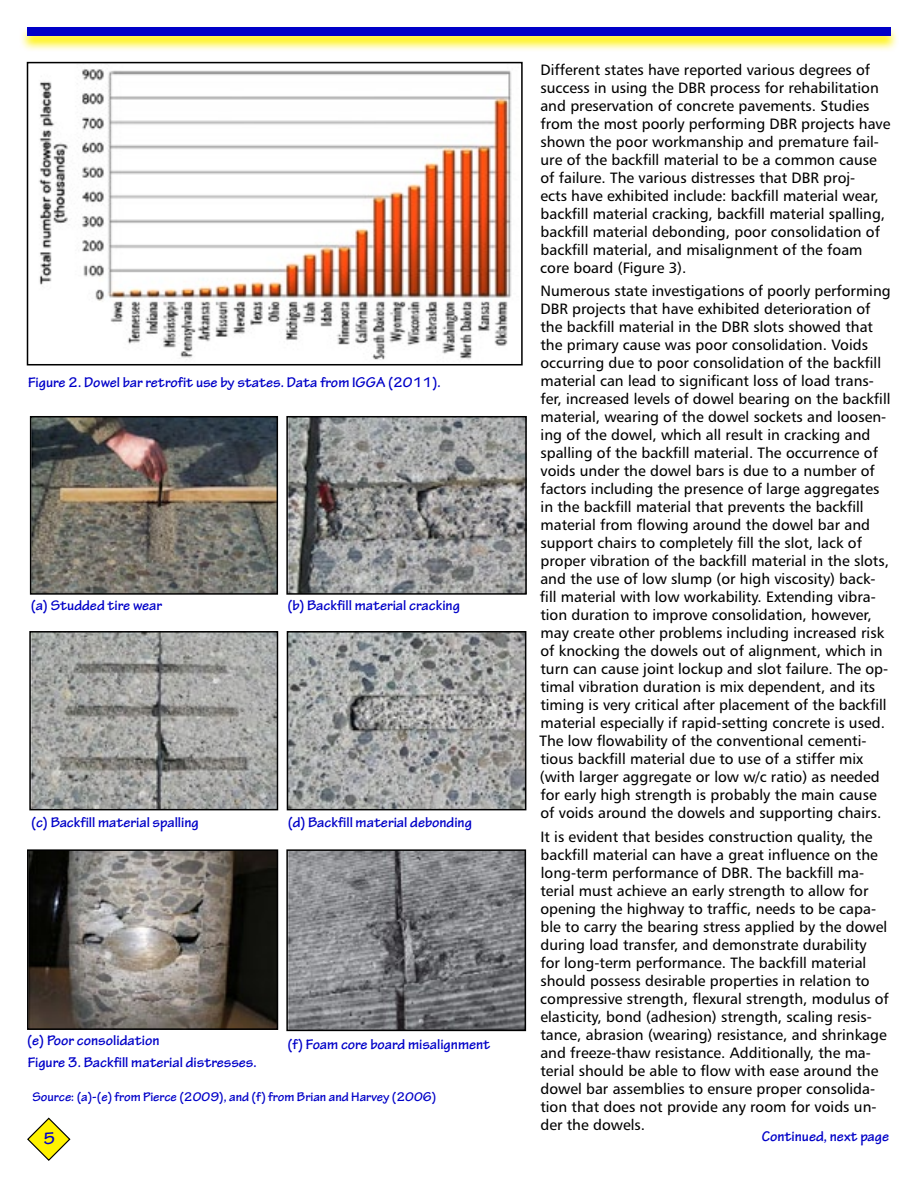
<style>
.page{position:relative;width:918px;height:1188px;background:#fff}
.page>*{position:absolute;margin:0;border:0;box-sizing:border-box;transform-origin:0 0}
.t1{font:700 18px "Tekton Pro";color:#0000c8}
.t2{font:15px/18px "Humanist 777 BT Roman B";color:#000}
.t3{font:700 15px "Tekton Pro";color:#0000c8}
.t4{font:700 13.5px "Tekton Pro";color:#0000c8}
</style>
<div class="page">
<svg style="left:21px;top:29px;width:876px;height:22px;background:#fff88a"></svg>
<div style="left:27px;top:27px;width:864px;height:9px;background:#0000c8"></div>
<svg style="left:27px;top:1117px;width:44px;height:44px"></svg>
<img style="left:39px;top:69px;width:473px;height:291px">
<div style="left:27px;top:62px;width:496px;height:304px;border:2px solid #000"></div>
<img style="left:289px;top:852px;width:234px;height:176px">
<div style="left:286px;top:849px;width:240px;height:182px;border:2px solid #000"></div>
<img style="left:30px;top:852px;width:245px;height:175px">
<div style="left:27px;top:849px;width:251px;height:181px;border:2px solid #000"></div>
<img style="left:33px;top:419px;width:242px;height:173px">
<div style="left:30px;top:416px;width:248px;height:179px;border:2px solid #000"></div>
<img style="left:289px;top:419px;width:235px;height:173px">
<div style="left:286px;top:416px;width:241px;height:179px;border:2px solid #000"></div>
<img style="left:290px;top:634px;width:233px;height:173px">
<div style="left:287px;top:631px;width:239px;height:179px;border:2px solid #000"></div>
<img style="left:32px;top:634px;width:243px;height:173px">
<div style="left:29px;top:631px;width:249px;height:179px;border:2px solid #000"></div>
<p class="t3" style="left:28px;top:373px;width:414px">Figure 2. Dowel bar retrofit use by states. Data from IGGA (2011).</p>
<p class="t3" style="left:31px;top:597px;width:133px">(a) Studded tire wear</p>
<p class="t3" style="left:287px;top:596px;width:174px">(b) Backfill material cracking</p>
<p class="t3" style="left:31px;top:814px;width:169px">(c) Backfill material spalling</p>
<p class="t3" style="left:288px;top:814px;width:186px">(d) Backfill material debonding</p>
<p class="t3" style="left:27px;top:1032px;width:134px">(e) Poor consolidation</p>
<p class="t3" style="left:287px;top:1035px;width:204px">(f) Foam core board misalignment</p>
<p class="t3" style="left:28px;top:1053px;width:230px">Figure 3. Backfill material distresses.</p>
<p class="t4" style="left:33px;top:1089px;width:405px">Source: (a)-(e) from Pierce (2009), and (f) from Brian and Harvey (2006)</p>
<p class="t1" style="left:43px;top:1127px;width:13px">5</p>
<p class="t2" style="left:540px;top:60px;width:352px">Different states have reported various degrees of success in using the DBR process for rehabilitation and preservation of concrete pavements. Studies from the most poorly performing DBR projects have shown the poor workmanship and premature fail&shy;ure of the backfill material to be a common cause of failure. The various distresses that DBR proj-<br>ects have exhibited include: backfill material wear, backfill material cracking, backfill material spalling, backfill material debonding, poor consolidation of backfill material, and misalignment of the foam core board (Figure 3).</p>
<p class="t2" style="left:539px;top:282px;width:353px">Numerous state investigations of poorly performing DBR projects that have exhibited deterioration of the backfill material in the DBR slots showed that the primary cause was poor consolidation. Voids occurring due to poor consolidation of the backfill material can lead to significant loss of load trans&shy;fer, increased levels of dowel bearing on the backfill material, wearing of the dowel sockets and loosen&shy;ing of the dowel, which all result in cracking and spalling of the backfill material. The occurrence of voids under the dowel bars is due to a number of factors including the presence of large aggregates in the backfill material that prevents the backfill material from flowing around the dowel bar and support chairs to completely fill the slot, lack of proper vibration of the backfill material in the slots, and the use of low slump (or high viscosity) back&shy;fill material with low workability. Extending vibra&shy;tion duration to improve consolidation, however, may create other problems including increased risk of knocking the dowels out of alignment, which in turn can cause joint lockup and slot failure. The op&shy;timal vibration duration is mix dependent, and its timing is very critical after placement of the backfill material especially if rapid-setting concrete is used.<br>The low flowability of the conventional cementi&shy;tious backfill material due to use of a stiffer mix (with larger aggregate or low w/c ratio) as needed for early high strength is probably the main cause of voids around the dowels and supporting chairs.</p>
<p class="t2" style="left:540px;top:827px;width:350px">It is evident that besides construction quality, the backfill material can have a great influence on the long-term performance of DBR. The backfill ma&shy;terial must achieve an early strength to allow for opening the highway to traffic, needs to be capa&shy;ble to carry the bearing stress applied by the dowel during load transfer, and demonstrate durability for long-term performance. The backfill material should possess desirable properties in relation to compressive strength, flexural strength, modulus of elasticity, bond (adhesion) strength, scaling resis&shy;tance, abrasion (wearing) resistance, and shrinkage and freeze-thaw resistance. Additionally, the ma&shy;terial should be able to flow with ease around the dowel bar assemblies to ensure proper consolida&shy;tion that does not provide any room for voids un&shy;der the dowels.</p>
<p class="t3" style="left:762px;top:1127px;width:129px">Continued, next page</p>
</div>
